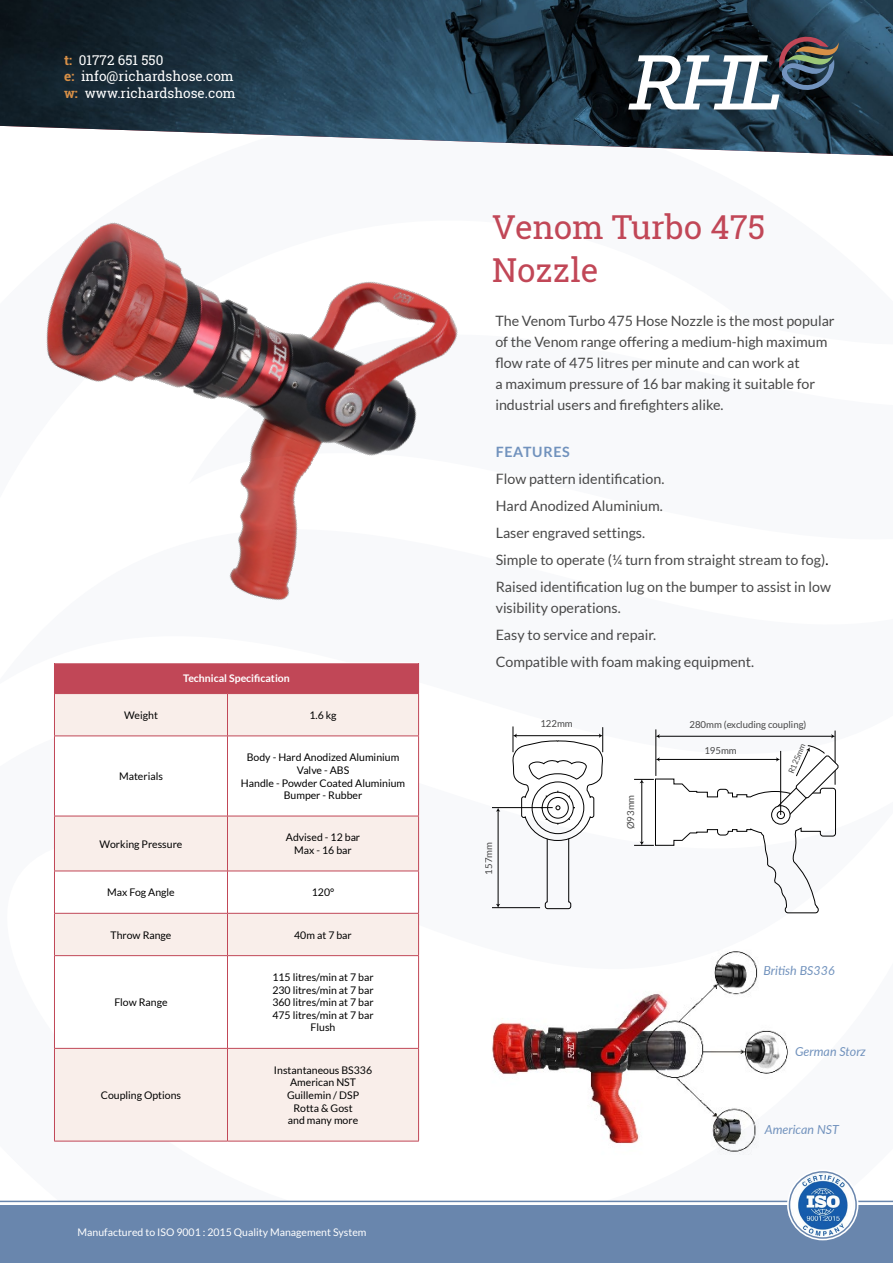
<style>
.page{position:relative;width:893px;height:1263px;background:#fff}
.page>*{position:absolute;margin:0;border:0;box-sizing:border-box;transform-origin:0 0}
.t1{font:33px/43.5px "Roboto Slab";color:#c14757}
.t2{font:14.25px/27px "Lato";color:#484848}
.t3{font:700 14.25px "Lato";letter-spacing:.05em;color:#7192bd}
.t4{font:13.5px/16.5px "Roboto Slab";color:#fff}
.t5{font:italic 12.45px "Lato";color:#7192bd}
.t6{font:10.5px/12.6px "Lato";color:#000;text-align:center}
.t7{font:10.5px "Lato";color:#fff}
.t8{font:700 10.5px "Lato";color:#fff}
.t9{font:9.6px "Lato";color:#484848}
.t10{font:7.95px "Lato";color:#484848}
.s1{font-weight:700;color:#d89047}
.s2{color:#000}
</style>
<div class="page">
<svg style="left:0;top:1201px;width:893px;height:5px"></svg>
<div style="left:0;top:1206px;width:893px;height:57px;background:#6986ad"></div>
<svg style="left:787px;top:1169px;width:71px;height:71px"></svg>
<img style="left:791px;top:1173px;width:64px;height:64px;border-radius:32px">
<div style="left:790px;top:1172px;width:65px;height:66px;border:2px solid #fff;border-radius:50%"></div>
<div style="left:789px;top:1171px;width:68px;height:68px;border:2px solid #6986ad;border-radius:50%"></div>
<img style="left:0;top:0;width:893px;height:156px">
<svg style="left:628px;top:34px;width:211px;height:76px"></svg>
<div style="left:545px;top:902px;width:26px;height:7px;background:#f8f9fb;border-radius:2px"></div>
<div style="left:545px;top:902px;width:26px;height:7px;border:1px solid #000;border-radius:2px"></div>
<hr style="left:492px;top:807px;width:61px;height:1px;background:#000">
<hr style="left:492px;top:907px;width:48px;height:1px;background:#000">
<hr style="left:498px;top:810px;width:1px;height:95px;background:#000">
<svg style="left:496px;top:904px;width:4px;height:4px"></svg>
<svg style="left:496px;top:808px;width:4px;height:4px"></svg>
<svg style="left:512px;top:726px;width:91px;height:115px"></svg>
<hr style="left:656px;top:729px;width:1px;height:47px;background:#000">
<hr style="left:835px;top:730px;width:1px;height:55px;background:#000">
<hr style="left:659px;top:736px;width:173px;height:1px;background:#000">
<svg style="left:831px;top:734px;width:4px;height:4px"></svg>
<svg style="left:656px;top:734px;width:4px;height:4px"></svg>
<svg style="left:634px;top:745px;width:205px;height:168px"></svg>
<img style="left:492px;top:951px;width:296px;height:204px">
<div style="left:54px;top:663px;width:365px;height:30px;background:#c14757"></div>
<div style="left:55px;top:694px;width:363px;height:447px;background:#f9eeea"></div>
<svg style="left:55px;top:737px;width:172px;height:311px"></svg>
<svg style="left:228px;top:737px;width:190px;height:311px"></svg>
<hr style="left:54px;top:694px;width:1px;height:42px;background:#c14757">
<hr style="left:227px;top:694px;width:1px;height:42px;background:#c14757">
<hr style="left:418px;top:694px;width:1px;height:42px;background:#c14757">
<hr style="left:54px;top:736px;width:173px;height:1px;background:#c14757">
<hr style="left:54px;top:736px;width:1px;height:80px;background:#c14757">
<hr style="left:227px;top:736px;width:192px;height:1px;background:#c14757">
<hr style="left:227px;top:736px;width:1px;height:80px;background:#c14757">
<hr style="left:418px;top:736px;width:1px;height:80px;background:#c14757">
<hr style="left:54px;top:816px;width:173px;height:1px;background:#c14757">
<hr style="left:54px;top:816px;width:1px;height:55px;background:#c14757">
<hr style="left:227px;top:816px;width:192px;height:1px;background:#c14757">
<hr style="left:227px;top:816px;width:1px;height:55px;background:#c14757">
<hr style="left:418px;top:816px;width:1px;height:55px;background:#c14757">
<hr style="left:54px;top:871px;width:173px;height:1px;background:#c14757">
<hr style="left:54px;top:871px;width:1px;height:42px;background:#c14757">
<hr style="left:227px;top:871px;width:192px;height:1px;background:#c14757">
<hr style="left:227px;top:871px;width:1px;height:42px;background:#c14757">
<hr style="left:418px;top:871px;width:1px;height:42px;background:#c14757">
<hr style="left:54px;top:913px;width:173px;height:1px;background:#c14757">
<hr style="left:54px;top:913px;width:1px;height:42px;background:#c14757">
<hr style="left:227px;top:913px;width:192px;height:1px;background:#c14757">
<hr style="left:227px;top:913px;width:1px;height:42px;background:#c14757">
<hr style="left:418px;top:913px;width:1px;height:42px;background:#c14757">
<hr style="left:54px;top:955px;width:173px;height:1px;background:#c14757">
<hr style="left:54px;top:956px;width:1px;height:92px;background:#c14757">
<hr style="left:227px;top:955px;width:192px;height:1px;background:#c14757">
<hr style="left:227px;top:956px;width:1px;height:92px;background:#c14757">
<hr style="left:418px;top:956px;width:1px;height:92px;background:#c14757">
<hr style="left:54px;top:1048px;width:173px;height:1px;background:#c14757">
<hr style="left:54px;top:1049px;width:1px;height:92px;background:#c14757">
<hr style="left:227px;top:1048px;width:192px;height:1px;background:#c14757">
<hr style="left:227px;top:1049px;width:1px;height:92px;background:#c14757">
<hr style="left:418px;top:1049px;width:1px;height:92px;background:#c14757">
<hr style="left:54px;top:1141px;width:173px;height:1px;background:#c14757">
<hr style="left:227px;top:1141px;width:192px;height:1px;background:#c14757">
<hr style="left:54px;top:693px;width:173px;height:1px;background:#c14757">
<hr style="left:227px;top:693px;width:192px;height:1px;background:#c14757">
<img style="left:0;top:121px;width:556px;height:544px">
<p class="t4" style="left:64px;top:51px;width:173px"><span class="s1">t:</span> 01772 651 550<br><span class="s1">e:</span> info@richardshose.com <span class="s1">w:</span> www.richardshose.com</p>
<p class="t8" style="left:183px;top:672px;width:108px">Technical Specification</p>
<p class="t6" style="left:124px;top:709px;width:35px">Weight</p>
<p class="t6" style="left:309px;top:709px;width:29px">1.6 kg</p>
<p class="t6" style="left:119px;top:770px;width:45px">Materials</p>
<p class="t6" style="left:241px;top:751px;width:166px">Body - Hard Anodized Aluminium<br>Valve - ABS<br>Handle - Powder Coated Aluminium<br>Bumper - Rubber</p>
<p class="t6" style="left:100px;top:837px;width:84px">Working Pressure</p>
<p class="t6" style="left:286px;top:831px;width:76px">Advised - 12 bar<br>Max - 16 bar</p>
<p class="t6" style="left:107px;top:886px;width:69px">Max Fog Angle</p>
<p class="t6" style="left:312px;top:886px;width:24px">120°</p>
<p class="t6" style="left:111px;top:928px;width:62px">Throw Range</p>
<p class="t6" style="left:294px;top:928px;width:59px">40m at 7 bar</p>
<p class="t6" style="left:114px;top:996px;width:55px">Flow Range</p>
<p class="t6" style="left:101px;top:1089px;width:82px">Coupling Options</p>
<p class="t6" style="left:272px;top:971px;width:103px">115 litres/min at 7 bar<br>230 litres/min at 7 bar<br>360 litres/min at 7 bar<br>475 litres/min at 7 bar<br>Flush</p>
<p class="t6" style="left:274px;top:1063px;width:100px">Instantaneous BS336<br>American NST<br>Guillemin / DSP<br>Rotta &amp; Gost<br>and many more</p>
<p class="t7" style="left:78px;top:1226px;width:290px">Manufactured to ISO 9001 : 2015 Quality Management System</p>
<h1 class="t1" style="left:492px;top:205px;width:275px">Venom Turbo 475<br>Nozzle</h1>
<p class="t2" style="left:495px;top:310px;width:341px;line-height:21px">The Venom Turbo 475 Hose Nozzle is the most popular of the Venom range offering a medium-high maximum flow rate of 475 litres per minute and can work at<br>a maximum pressure of 16 bar making it suitable for industrial users and firefighters alike.</p>
<p class="t3" style="left:496px;top:444px;width:76px">FEATURES</p>
<p class="t2" style="left:496px;top:466px;width:337px">Flow pattern identification.<br>Hard Anodized Aluminium.<br>Laser engraved settings.<br>Simple to operate (¼ turn from straight stream to fog)<span class="s2">.<br></span>Raised identification lug on the bumper to assist in low</p>
<p class="t2" style="left:496px;top:595px;width:260px">visibility operations.<br>Easy to service and repair.<br>Compatible with foam making equipment.</p>
<p class="t9" style="left:483px;top:874px;width:34px;rotate:-90deg">157mm</p>
<p class="t9" style="left:540px;top:718px;width:34px">122mm</p>
<p class="t9" style="left:689px;top:719px;width:118px">280mm (excluding coupling)</p>
<p class="t9" style="left:704px;top:745px;width:34px">195mm</p>
<p class="t10" style="left:787px;top:772px;width:34px;rotate:-68deg">R125mm</p>
<p class="t9" style="left:625px;top:829px;width:36px;rotate:-90deg">Ø93mm</p>
<p class="t5" style="left:764px;top:961px;width:73px">British BS336</p>
<p class="t5" style="left:795px;top:1042px;width:72px">German Storz</p>
<p class="t5" style="left:765px;top:1120px;width:76px">American NST</p>
</div>
